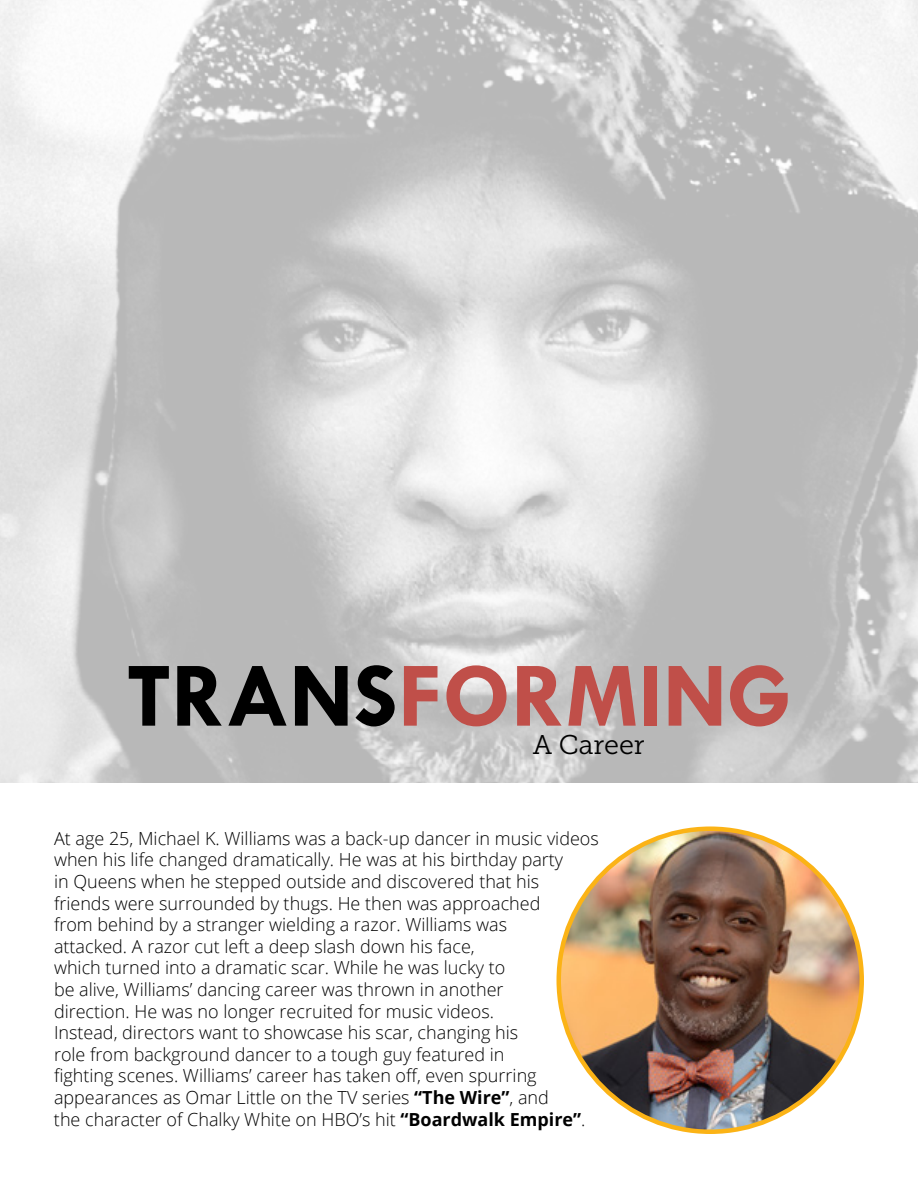
<style>
.page{position:relative;width:918px;height:1188px;background:#fff}
.page>*{position:absolute;margin:0;border:0;box-sizing:border-box;transform-origin:0 0}
.t1{font:700 93px "Tw Cen";color:#c04f49}
.t2{font:27px "Museo Slab 300";color:#000}
.t3{font:300 18px/21.6px "Open Sans";color:#000}
.s1{color:#000}
.s2{font-weight:700}
</style>
<div class="page">
<img style="left:0;top:0;width:918px;height:783px">
<img style="left:559px;top:829px;width:303px;height:303px;border-radius:152px">
<h1 class="t1" style="left:127px;top:640px;width:666px"><span class="s1">TRANS</span>FORMING</h1>
<h2 class="t2" style="left:533px;top:730px;width:114px">A Career</h2>
<p class="t3" style="left:54px;top:827px;width:546px">At age 25, Michael K. Williams was a back-up dancer in music videos when his life changed dramatically. He was at his birthday party<br>in Queens when he stepped outside and discovered that his friends were surrounded by thugs. He then was approached<br>from behind by a stranger wielding a razor. Williams was<br>attacked. A razor cut left a deep slash down his face,<br>which turned into a dramatic scar. While he was lucky to<br>be alive, Williams’ dancing career was thrown in another<br>direction. He was no longer recruited for music videos.<br>Instead, directors want to showcase his scar, changing his<br>role from background dancer to a tough guy featured in<br>fighting scenes. Williams’ career has taken off, even spurring appearances as Omar Little on the TV series <span class="s2">“The Wire”</span>, and<br>the character of Chalky White on HBO’s hit <span class="s2">“Boardwalk Empire”</span>.</p>
</div>
